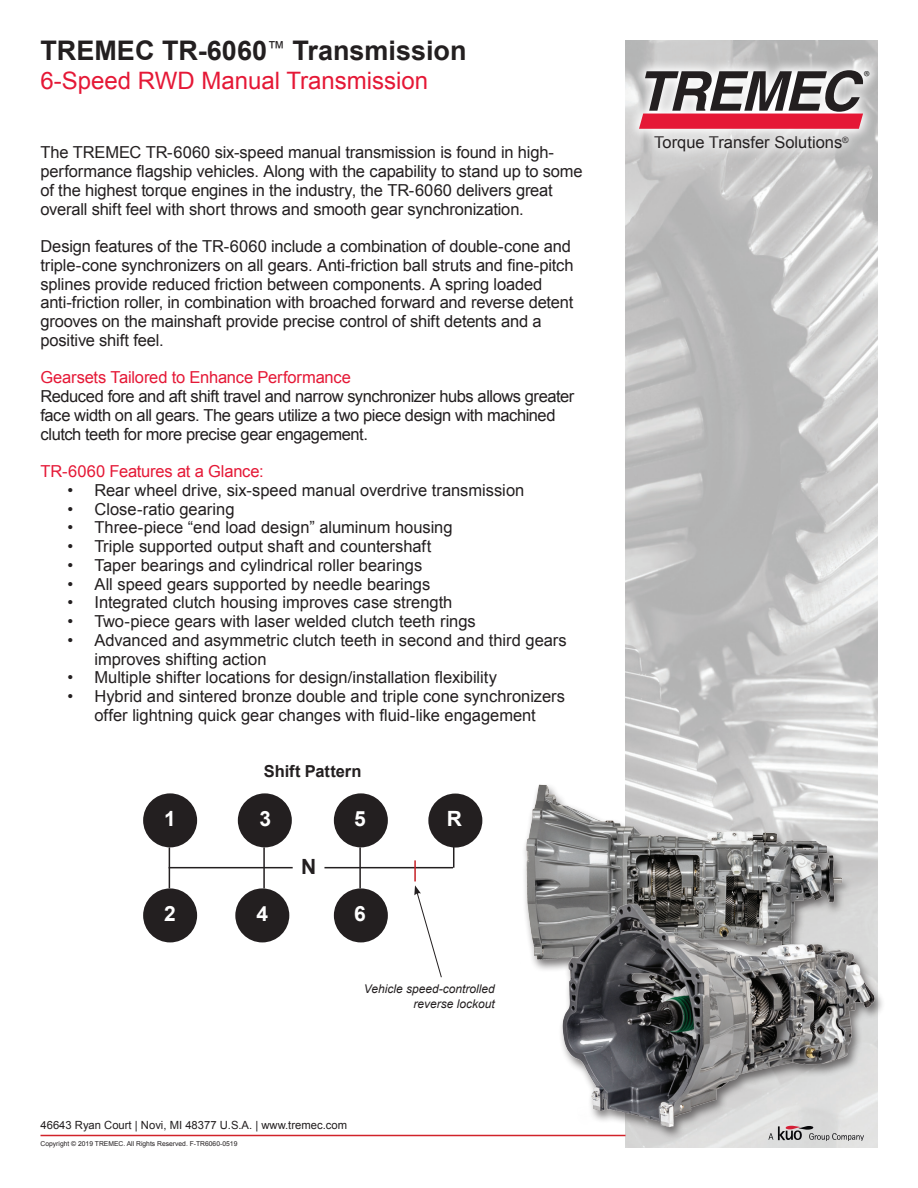
<style>
.page{position:relative;width:918px;height:1188px;background:#fff}
.page>*{position:absolute;margin:0;border:0;box-sizing:border-box;transform-origin:0 0}
.t1{font:700 27px "Arial";color:#231f20}
.t2{font:24px "Arial";color:#e51836}
.t3{font:700 21px "Arial";color:#fff}
.t4{font:700 21px "Arial";color:#231f20}
.t5{font:16.5px/18.8px "Arial";letter-spacing:-.01em;color:#231f20}
.t6{font:16.5px "Arial";letter-spacing:-.01em;color:#e51836}
.t7{font:700 16.5px "Arial";letter-spacing:-.005em;color:#231f20}
.t8{font:italic 12px/14.4px "Arial";color:#231f20;text-align:right}
.t9{font:11.7px "Myriad";color:#000}
.t10{font:11.25px "Arial";color:#231f20}
.t11{font:6.75px "Arial";color:#231f20}
</style>
<div class="page">
<img style="left:625px;top:41px;width:253px;height:1107px">
<hr style="left:40px;top:1135px;width:586px;height:1px;background:#d1232a">
<div style="left:642px;top:123px;width:219px;height:40px;background:#fff;opacity:.5"></div>
<svg style="left:627px;top:57px;width:251px;height:85px;background:#d3d2d2"></svg>
<svg style="left:639px;top:70px;width:225px;height:59px"></svg>
<svg style="left:768px;top:1140px;width:96px;height:1px"></svg>
<div style="left:143px;top:793px;width:54px;height:54px;background:#231f20;border-radius:50%"></div>
<div style="left:238px;top:793px;width:54px;height:54px;background:#231f20;border-radius:50%"></div>
<div style="left:334px;top:793px;width:54px;height:54px;background:#231f20;border-radius:50%"></div>
<div style="left:143px;top:888px;width:54px;height:54px;background:#231f20;border-radius:50%"></div>
<div style="left:235px;top:888px;width:54px;height:54px;background:#231f20;border-radius:50%"></div>
<div style="left:334px;top:888px;width:54px;height:54px;background:#231f20;border-radius:50%"></div>
<hr style="left:169px;top:867px;width:284px;height:1px;background:#231f20">
<hr style="left:169px;top:847px;width:1px;height:41px;background:#231f20">
<hr style="left:263px;top:847px;width:2px;height:41px;background:#231f20">
<hr style="left:359px;top:847px;width:2px;height:41px;background:#231f20">
<div style="left:293px;top:858px;width:31px;height:18px;background:#fff"></div>
<div style="left:428px;top:794px;width:54px;height:54px;background:#231f20;border-radius:50%"></div>
<svg style="left:453px;top:848px;width:1px;height:20px"></svg>
<svg style="left:414px;top:885px;width:28px;height:93px"></svg>
<hr style="left:414px;top:860px;width:2px;height:21px;background:#c62026">
<img style="left:524px;top:782px;width:324px;height:182px">
<div style="left:558px;top:901px;width:327px;height:239px;background:#231f20;opacity:.6"></div>
<img style="left:556px;top:896px;width:324px;height:234px">
<h1 class="t1" style="left:40px;top:33px;width:428px">TREMEC TR-6060<sup>™</sup> Transmission</h1>
<h2 class="t2" style="left:40px;top:65px;width:389px">6-Speed RWD Manual Transmission</h2>
<p class="t5" style="left:40px;top:143px;width:544px">The TREMEC TR-6060 six-speed manual transmission is found in high&shy;performance flagship vehicles. Along with the capability to stand up to some of the highest torque engines in the industry, the TR-6060 delivers great overall shift feel with short throws and smooth gear synchronization.</p>
<p class="t5" style="left:40px;top:237px;width:535px">Design features of the TR-6060 include a combination of double-cone and triple-cone synchronizers on all gears. Anti-friction ball struts and fine-pitch splines provide reduced friction between components. A spring loaded anti-friction roller, in combination with broached forward and reverse detent grooves on the mainshaft provide precise control of shift detents and a positive shift feel.</p>
<p class="t6" style="left:40px;top:367px;width:312px">Gearsets Tailored to Enhance Performance</p>
<p class="t5" style="left:40px;top:387px;width:535px">Reduced fore and aft shift travel and narrow synchronizer hubs allows greater face width on all gears. The gears utilize a two piece design with machined clutch teeth for more precise gear engagement.</p>
<p class="t6" style="left:40px;top:461px;width:225px">TR-6060 Features at a Glance:</p>
<p class="t5" style="left:67px;top:481px;width:458px">• Rear wheel drive, six-speed manual overdrive transmission</p>
<p class="t5" style="left:67px;top:500px;width:169px">• Close-ratio gearing</p>
<p class="t5" style="left:67px;top:518px;width:387px">• Three-piece “end load design” aluminum housing</p>
<p class="t5" style="left:67px;top:537px;width:365px">• Triple supported output shaft and countershaft</p>
<p class="t5" style="left:67px;top:556px;width:356px">• Taper bearings and cylindrical roller bearings</p>
<p class="t5" style="left:67px;top:575px;width:364px">• All speed gears supported by needle bearings</p>
<p class="t5" style="left:67px;top:593px;width:386px">• Integrated clutch housing improves case strength</p>
<p class="t5" style="left:67px;top:612px;width:410px">• Two-piece gears with laser welded clutch teeth rings</p>
<p class="t5" style="left:94px;top:631px;width:474px;text-indent:-27px">• Advanced and asymmetric clutch teeth in second and third gears improves shifting action</p>
<p class="t5" style="left:67px;top:668px;width:431px">• Multiple shifter locations for design/installation flexibility</p>
<p class="t5" style="left:67px;top:687px;width:499px;text-align:center">• Hybrid and sintered bronze double and triple cone synchronizers offer lightning quick gear changes with fluid-like engagement</p>
<p class="t7" style="left:264px;top:760px;width:99px">Shift Pattern</p>
<p class="t3" style="left:164px;top:805px;width:13px">1</p>
<p class="t3" style="left:260px;top:805px;width:13px">3</p>
<p class="t3" style="left:354px;top:805px;width:13px">5</p>
<p class="t4" style="left:301px;top:852px;width:17px">N</p>
<p class="t3" style="left:164px;top:900px;width:13px">2</p>
<p class="t3" style="left:256px;top:900px;width:13px">4</p>
<p class="t3" style="left:354px;top:899px;width:13px">6</p>
<p class="t3" style="left:447px;top:805px;width:17px">R</p>
<p class="t8" style="left:364px;top:982px;width:132px">Vehicle speed-controlled reverse lockout</p>
<p class="t10" style="left:40px;top:1118px;width:308px">46643 Ryan Court | Novi, MI 48377 U.S.A. | www.tremec.com</p>
<p class="t11" style="left:40px;top:1139px;width:198px">Copyright © 2019 TREMEC. All Rights Reserved. F-TR6060-0519</p>
<p class="t9" style="left:864px;top:69px;width:7px">®</p>
<p class="t5" style="left:654px;top:133px;width:196px">Torque Transfer Solutions<sup>®</sup></p>
</div>
